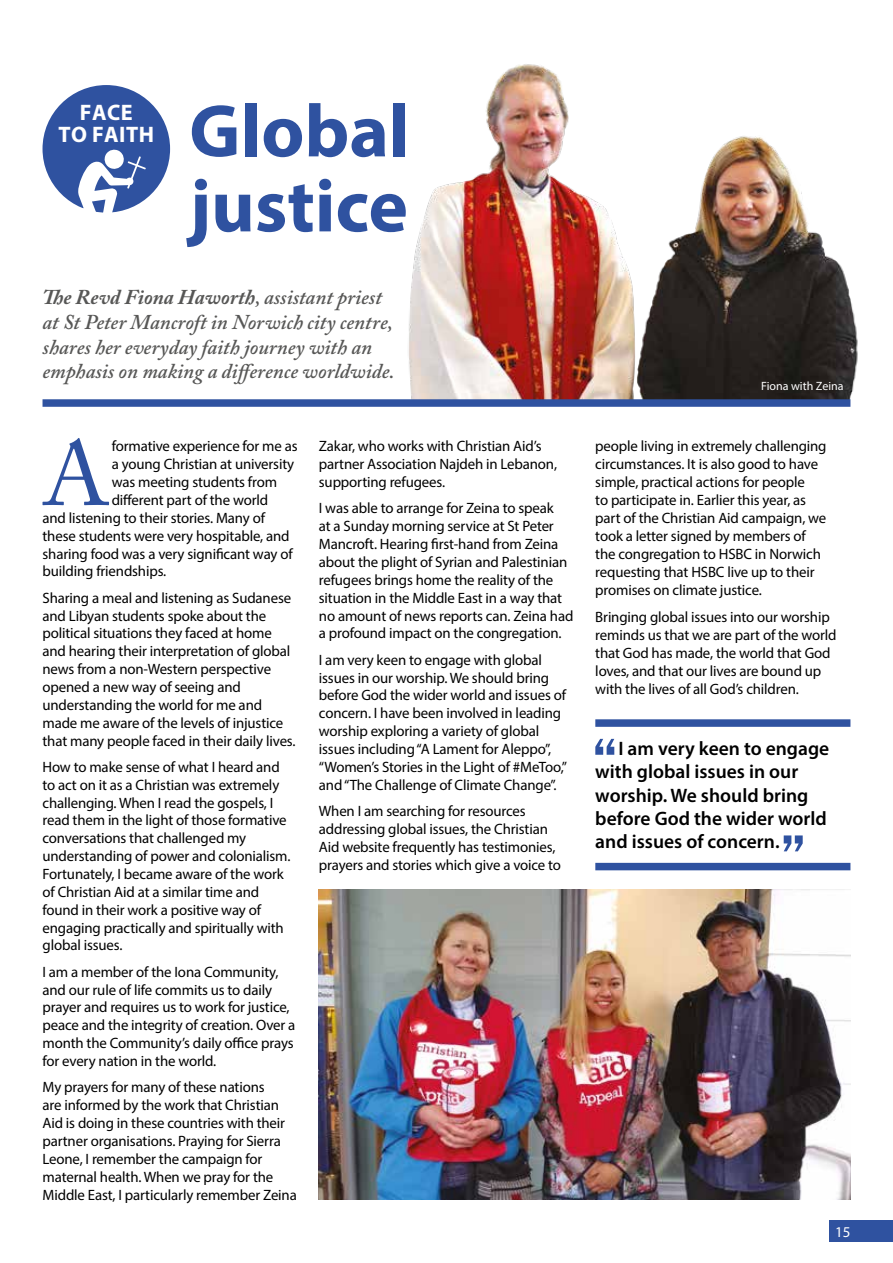
<style>
.page{position:relative;width:893px;height:1263px;background:#fff}
.page>*{position:absolute;margin:0;border:0;box-sizing:border-box;transform-origin:0 0}
.t1{font:90.3px "Adobe Caslon Pro";color:#2f52a0}
.t2{font:700 75px/75px "Myriad Pro";color:#2f52a0}
.t3{font:700 22.5px/22.5px "Myriad Pro";letter-spacing:.02em;color:#fff;text-align:center}
.t4{font:italic 600 21px/24.8px "Adobe Caslon Pro";color:#575756}
.t5{font:600 19.5px/23.4px "Myriad Pro";color:#000}
.t6{font:15px/17.9px "Myriad Pro";letter-spacing:-.01em;color:#000}
.t7{font:15px "Myriad Pro";color:#fff}
.t8{font:12px "Myriad Pro";color:#fff}
.s1{font-weight:700}
</style>
<div class="page">
<div style="left:829px;top:1220px;width:64px;height:22px;background:#2f52a0"></div>
<div style="left:43px;top:85px;width:127px;height:128px;background:#2f52a0;border-radius:50%"></div>
<svg style="left:67px;top:149px;width:79px;height:64px"></svg>
<div style="left:126px;top:178px;width:7px;height:7px;background:#fff;border-radius:50%"></div>
<img style="left:408px;top:64px;width:450px;height:339px">
<img style="left:319px;top:889px;width:531px;height:310px">
<div style="left:43px;top:399px;width:807px;height:8px;background:#2f52a0"></div>
<svg style="left:595px;top:739px;width:19px;height:16px"></svg>
<svg style="left:784px;top:835px;width:19px;height:16px"></svg>
<div style="left:595px;top:719px;width:255px;height:8px;background:#2f52a0"></div>
<div style="left:595px;top:863px;width:255px;height:7px;background:#2f52a0"></div>
<h3 class="t3" style="left:58px;top:100px;width:97px">FACE<br>TO FAITH</h3>
<h2 class="t2" style="left:189px;top:91px;width:222px">Global justice</h2>
<h3 class="t4" style="left:43px;top:284px;width:353px"><span class="s1">The Revd Fiona Haworth</span>, assistant priest at St Peter Mancroft in Norwich city centre, shares her everyday faith journey with an emphasis on making a difference worldwide.</h3>
<h1 class="t1" style="left:43px;top:421px;width:68px">A</h1>
<p class="t6" style="left:112px;top:437px;width:187px">formative experience for me as</p>
<p class="t6" style="left:112px;top:455px;width:184px">a young Christian at university</p>
<p class="t6" style="left:112px;top:473px;width:167px">was meeting students from</p>
<p class="t6" style="left:112px;top:491px;width:158px">different part of the world</p>
<p class="t6" style="left:43px;top:509px;width:224px">and listening to their stories. Many of</p>
<p class="t6" style="left:43px;top:526px;width:248px">these students were very hospitable, and</p>
<p class="t6" style="left:43px;top:544px;width:252px">sharing food was a very significant way of</p>
<p class="t6" style="left:43px;top:562px;width:125px">building friendships.</p>
<p class="t6" style="left:43px;top:588px;width:255px">Sharing a meal and listening as Sudanese and Libyan students spoke about the political situations they faced at home and hearing their interpretation of global news from a non-Western perspective opened a new way of seeing and understanding the world for me and made me aware of the levels of injustice that many people faced in their daily lives.</p>
<p class="t6" style="left:43px;top:758px;width:250px">How to make sense of what I heard and to act on it as a Christian was extremely challenging. When I read the gospels, I read them in the light of those formative conversations that challenged my understanding of power and colonialism.<br>Fortunately, I became aware of the work of Christian Aid at a similar time and found in their work a positive way of engaging practically and spiritually with global issues.</p>
<p class="t6" style="left:43px;top:962px;width:254px">I am a member of the Iona Community, and our rule of life commits us to daily prayer and requires us to work for justice, peace and the integrity of creation. Over a month the Community’s daily office prays for every nation in the world.</p>
<p class="t6" style="left:43px;top:1078px;width:256px">My prayers for many of these nations<br>are informed by the work that Christian Aid is doing in these countries with their partner organisations. Praying for Sierra Leone, I remember the campaign for maternal health. When we pray for the Middle East, I particularly remember Zeina</p>
<p class="t6" style="left:319px;top:437px;width:240px">Zakar, who works with Christian Aid’s partner Association Najdeh in Lebanon, supporting refugees.</p>
<p class="t6" style="left:319px;top:499px;width:256px">I was able to arrange for Zeina to speak<br>at a Sunday morning service at St Peter Mancroft. Hearing first-hand from Zeina about the plight of Syrian and Palestinian refugees brings home the reality of the situation in the Middle East in a way that no amount of news reports can. Zeina had a profound impact on the congregation.</p>
<p class="t6" style="left:319px;top:650px;width:250px">I am very keen to engage with global issues in our worship. We should bring before God the wider world and issues of concern. I have been involved in leading worship exploring a variety of global issues including “A Lament for Aleppo”, “Women’s Stories in the Light of #MeToo,” and “The Challenge of Climate Change”.</p>
<p class="t6" style="left:319px;top:802px;width:244px">When I am searching for resources addressing global issues, the Christian Aid website frequently has testimonies, prayers and stories which give a voice to</p>
<p class="t8" style="left:761px;top:379px;width:84px">Fiona with Zeina</p>
<p class="t6" style="left:595px;top:437px;width:233px">people living in extremely challenging circumstances. It is also good to have simple, practical actions for people<br>to participate in. Earlier this year, as part of the Christian Aid campaign, we took a letter signed by members of the congregation to HSBC in Norwich requesting that HSBC live up to their promises on climate justice.</p>
<p class="t6" style="left:595px;top:608px;width:243px">Bringing global issues into our worship reminds us that we are part of the world that God has made, the world that God loves, and that our lives are bound up with the lives of all God’s children.</p>
<h3 class="t5" style="left:595px;top:736px;width:235px;text-indent:23px">I am very keen to engage with global issues in our worship. We should bring before God the wider world and issues of concern.</h3>
<p class="t7" style="left:835px;top:1222px;width:17px">15</p>
</div>
